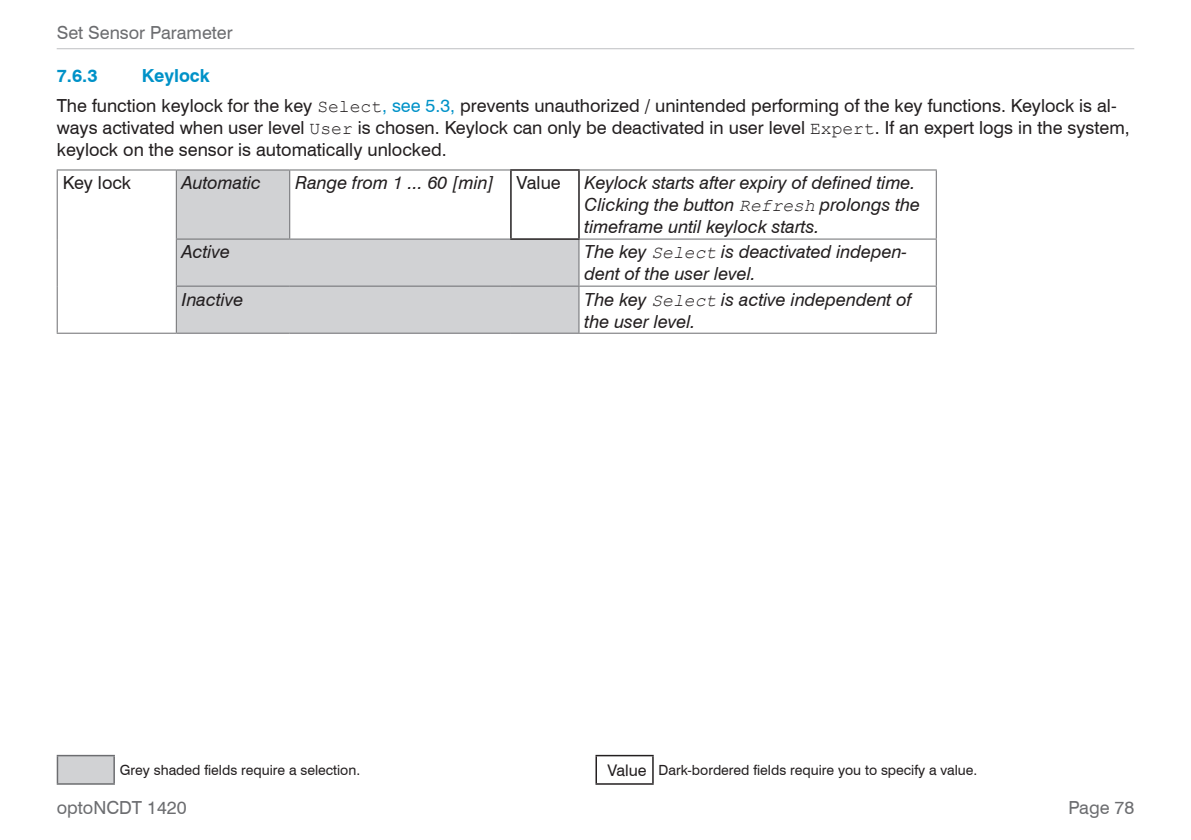
<style>
.page{position:relative;width:1191px;height:840px;background:#fff}
.page>*{position:absolute;margin:0;border:0;box-sizing:border-box;transform-origin:0 0}
.Fließtext{font:18px/22px "Swiss 721 BT";color:#231f20}
.Fließtext-2{font:italic 18px/22px "Swiss 721 BT";color:#231f20}
.t1{font:18px "Swiss 721 BT";color:#6c6d70}
.t2{font:700 18px "Swiss 721 BT";color:#0092c8}
.Fließtext-3{font:16px "Swiss 721 BT";color:#231f20}
.Fließtext-4{font:14px "Swiss 721 BT";color:#231f20}
.s1{font-family:"Courier New"}
.s2{color:#0092c8}
</style>
<div class="page">
<hr style="left:57px;top:48px;width:1077px;height:1px;background:#bebfc2">
<svg style="left:177px;top:170px;width:401px;height:162px;fill:#d1d2d4"></svg>
<hr style="left:57px;top:169px;width:119px;height:1px;background:#6c6d70">
<hr style="left:57px;top:170px;width:1px;height:69px;background:#6c6d70">
<hr style="left:176px;top:169px;width:114px;height:1px;background:#6c6d70">
<hr style="left:176px;top:170px;width:1px;height:68px;background:#6c6d70">
<hr style="left:290px;top:169px;width:220px;height:1px;background:#6c6d70">
<hr style="left:289px;top:170px;width:1px;height:68px;background:#6c6d70">
<hr style="left:580px;top:169px;width:356px;height:1px;background:#6c6d70">
<hr style="left:935px;top:170px;width:1px;height:68px;background:#6c6d70">
<hr style="left:57px;top:239px;width:1px;height:47px;background:#6c6d70">
<hr style="left:176px;top:238px;width:114px;height:1px;background:#6c6d70">
<hr style="left:176px;top:239px;width:1px;height:46px;background:#6c6d70">
<hr style="left:290px;top:238px;width:220px;height:1px;background:#6c6d70">
<hr style="left:580px;top:238px;width:356px;height:1px;background:#6c6d70">
<hr style="left:578px;top:240px;width:1px;height:45px;background:#6c6d70">
<hr style="left:935px;top:239px;width:1px;height:46px;background:#6c6d70">
<hr style="left:57px;top:286px;width:1px;height:46px;background:#6c6d70">
<hr style="left:176px;top:285px;width:114px;height:1px;background:#6c6d70">
<hr style="left:176px;top:286px;width:1px;height:46px;background:#6c6d70">
<hr style="left:290px;top:285px;width:221px;height:1px;background:#6c6d70">
<hr style="left:511px;top:285px;width:68px;height:1px;background:#6c6d70">
<hr style="left:579px;top:285px;width:357px;height:1px;background:#6c6d70">
<hr style="left:578px;top:286px;width:1px;height:46px;background:#6c6d70">
<hr style="left:935px;top:286px;width:1px;height:46px;background:#6c6d70">
<hr style="left:57px;top:332px;width:119px;height:1px;background:#6c6d70">
<hr style="left:176px;top:332px;width:114px;height:1px;background:#6c6d70">
<hr style="left:290px;top:332px;width:221px;height:1px;background:#6c6d70">
<hr style="left:511px;top:332px;width:68px;height:1px;background:#6c6d70">
<hr style="left:579px;top:332px;width:357px;height:1px;background:#6c6d70">
<hr style="left:510px;top:169px;width:70px;height:2px;background:#231f20">
<hr style="left:510px;top:171px;width:1px;height:67px;background:#231f20">
<hr style="left:578px;top:171px;width:2px;height:67px;background:#231f20">
<hr style="left:510px;top:238px;width:70px;height:2px;background:#231f20">
<div style="left:57px;top:755px;width:57px;height:28px;background:#d1d2d4"></div>
<hr style="left:57px;top:754px;width:58px;height:2px;background:#6c6d70">
<svg style="left:57px;top:756px;width:1px;height:26px"></svg>
<hr style="left:113px;top:756px;width:2px;height:26px;background:#6c6d70">
<hr style="left:57px;top:782px;width:58px;height:2px;background:#6c6d70">
<hr style="left:595px;top:754px;width:58px;height:2px;background:#231f20">
<hr style="left:595px;top:756px;width:2px;height:26px;background:#231f20">
<svg style="left:652px;top:756px;width:1px;height:26px"></svg>
<hr style="left:595px;top:782px;width:58px;height:2px;background:#231f20">
<p class="t1" style="left:57px;top:22px;width:178px">Set Sensor Parameter</p>
<p class="t2" style="left:57px;top:64px;width:42px">7.6.3</p>
<p class="t2" style="left:142px;top:64px;width:70px">Keylock</p>
<p class="Fließtext" style="left:57px;top:94px;width:1074px">The function keylock for the key <span class="s1">Select</span><span class="s2">, see 5.3,</span> prevents unauthorized / unintended performing of the key functions. Keylock is al&shy;ways activated when user level <span class="s1">User</span> is chosen. Keylock can only be deactivated in user level <span class="s1">Expert</span>. If an expert logs in the system, keylock on the sensor is automatically unlocked.</p>
<p class="Fließtext" style="left:63px;top:172px;width:70px">Key lock</p>
<p class="Fließtext-2" style="left:182px;top:172px;width:81px">Automatic</p>
<p class="Fließtext-2" style="left:295px;top:172px;width:200px">Range from 1 ... 60 [min]</p>
<p class="Fließtext" style="left:516px;top:172px;width:46px">Value</p>
<p class="Fließtext-2" style="left:584px;top:172px;width:337px">Keylock starts after expiry of defined time.<br>Clicking the button <span class="s1">Refresh</span> prolongs the timeframe until keylock starts.</p>
<p class="Fließtext-2" style="left:182px;top:241px;width:50px">Active</p>
<p class="Fließtext-2" style="left:584px;top:241px;width:324px">The key <span class="s1">Select</span> is deactivated indepen&shy;dent of the user level.</p>
<p class="Fließtext-2" style="left:182px;top:288px;width:63px">Inactive</p>
<p class="Fließtext-2" style="left:584px;top:288px;width:328px">The key <span class="s1">Select</span> is active independent of the user level.</p>
<p class="Fließtext-4" style="left:120px;top:761px;width:242px">Grey shaded fields require a selection.</p>
<p class="Fließtext-3" style="left:607px;top:760px;width:41px">Value</p>
<p class="Fließtext-4" style="left:658px;top:761px;width:320px">Dark-bordered fields require you to specify a value.</p>
<p class="t1" style="left:57px;top:796px;width:131px">optoNCDT 1420</p>
<p class="t1" style="left:1068px;top:796px;width:67px">Page 78</p>
</div>
